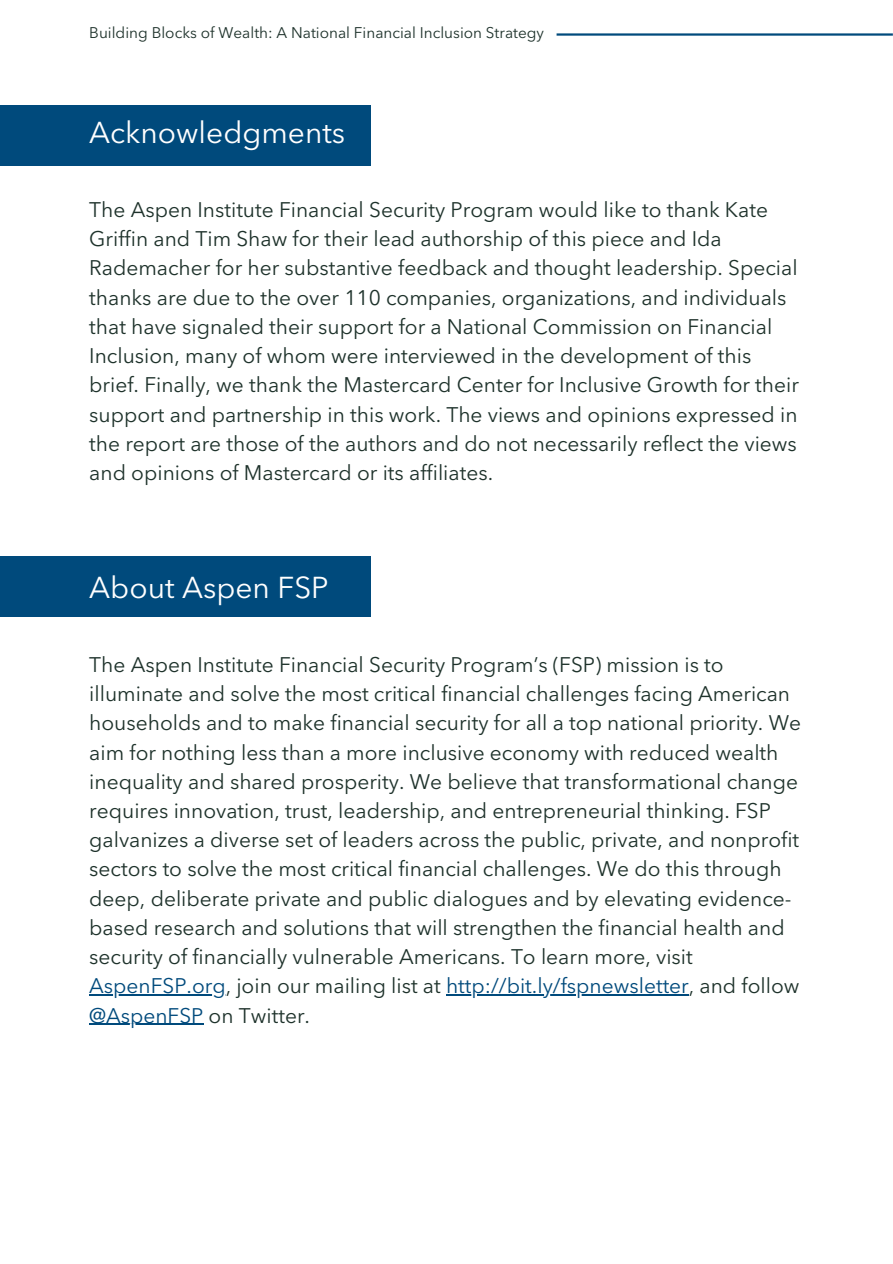
<style>
.page{position:relative;width:893px;height:1264px;background:#fff}
.page>*{position:absolute;margin:0;border:0;box-sizing:border-box;transform-origin:0 0}
.t1{font:30px "Avenir Next LT Pro";color:#fff}
.t2{font:21px/29.2px "Avenir Next LT Pro";color:#1e322b}
.t3{font:15.3px "Avenir Next LT Pro";color:#1e322b}
.s1{color:#004a7c}
</style>
<div class="page">
<div style="left:0;top:556px;width:370px;height:61px;background:#004a7c"></div>
<hr style="left:89px;top:994px;width:137px;height:1px;background:#004a7c">
<hr style="left:446px;top:994px;width:242px;height:1px;background:#004a7c">
<hr style="left:89px;top:1023px;width:114px;height:1px;background:#004a7c">
<div style="left:0;top:105px;width:370px;height:61px;background:#004a7c"></div>
<hr style="left:556px;top:33px;width:336px;height:3px;background:#004a7c">
<p class="t3" style="left:89px;top:26px;width:456px">Building Blocks of Wealth: A National Financial Inclusion Strategy</p>
<h1 class="t1" style="left:89px;top:120px;width:257px">Acknowledgments</h1>
<p class="t2" style="left:89px;top:197px;width:711px">The Aspen Institute Financial Security Program would like to thank Kate Griffin and Tim Shaw for their lead authorship of this piece and Ida Rademacher for her substantive feedback and thought leadership. Special thanks are due to the over 110 companies, organizations, and individuals that have signaled their support for a National Commission on Financial Inclusion, many of whom were interviewed in the development of this brief. Finally, we thank the Mastercard Center for Inclusive Growth for their support and partnership in this work. The views and opinions expressed in the report are those of the authors and do not necessarily reflect the views and opinions of Mastercard or its affiliates.</p>
<h1 class="t1" style="left:89px;top:575px;width:241px">About Aspen FSP</h1>
<p class="t2" style="left:89px;top:651px;width:713px">The Aspen Institute Financial Security Program’s (FSP) mission is to illuminate and solve the most critical financial challenges facing American households and to make financial security for all a top national priority. We aim for nothing less than a more inclusive economy with reduced wealth inequality and shared prosperity. We believe that transformational change requires innovation, trust, leadership, and entrepreneurial thinking. FSP galvanizes a diverse set of leaders across the public, private, and nonprofit sectors to solve the most critical financial challenges. We do this through deep, deliberate private and public dialogues and by elevating evidence&shy;based research and solutions that will strengthen the financial health and security of financially vulnerable Americans. To learn more, visit <span class="s1">AspenFSP.org</span>, join our mailing list at <span class="s1">http://bit.ly/fspnewsletter</span>, and follow <span class="s1">@AspenFSP</span> on Twitter.</p>
</div>
